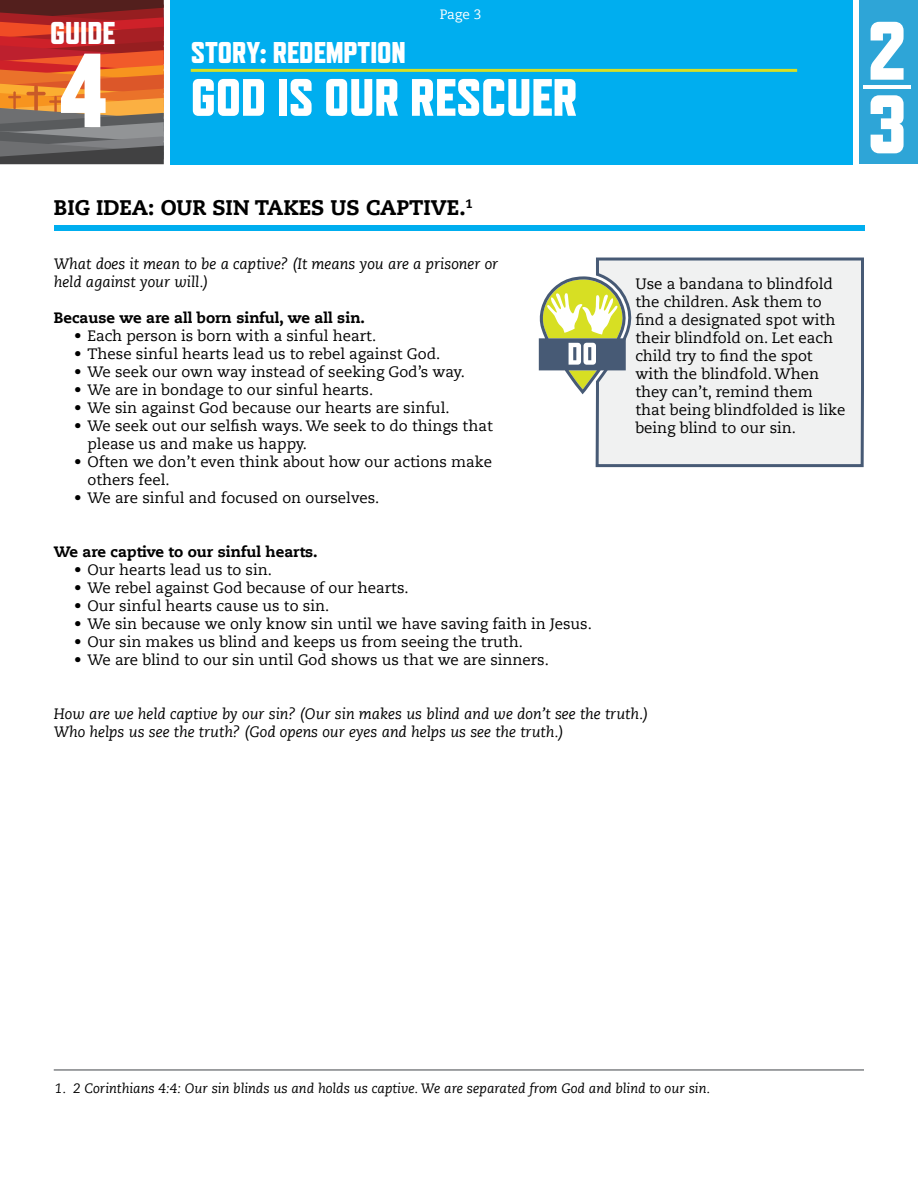
<style>
.page{position:relative;width:918px;height:1188px;background:#fff}
.page>*{position:absolute;margin:0;border:0;box-sizing:border-box;transform-origin:0 0}
.t1{font:800 105px "Refrigerator Deluxe";color:#fff}
.t2{font:800 82.5px/73.5px "Refrigerator Deluxe";color:#fff}
.t3{font:800 52.5px "Refrigerator Deluxe";color:#fff}
.t4{font:800 31.5px "Refrigerator Deluxe";color:#fff}
.t5{font:800 30px "Refrigerator Deluxe";color:#fff}
.t6{font:800 21px "Caecilia LT Std";color:#000}
.t7{font:15px/18px "Caecilia LT Std";color:#000}
.t8{font:italic 15px/18px "Caecilia LT Std";color:#000}
.t9{font:800 15px "Caecilia LT Std";color:#000}
.t10{font:italic 13.5px "Caecilia LT Std";color:#000}
.t11{font:13.5px "Caecilia LT Std";color:#fff}
</style>
<div class="page">
<svg style="left:0;top:0;width:164px;height:164px;background:#a8553b"></svg>
<div style="left:170px;top:0;width:682px;height:164px;background:#00aeef"></div>
<hr style="left:191px;top:69px;width:606px;height:3px;background:#d7df23">
<div style="left:859px;top:0;width:59px;height:164px;background:#2ea5d7"></div>
<hr style="left:863px;top:85px;width:48px;height:4px;background:#fff">
<div style="left:54px;top:225px;width:810px;height:6px;background:#00aeef"></div>
<hr style="left:54px;top:1069px;width:810px;height:2px;background:#808285">
<div style="left:595px;top:257px;width:269px;height:211px;background:#f0f1f1"></div>
<svg style="left:539px;top:276px;width:87px;height:118px"></svg>
<h3 class="t4" style="left:50px;top:14px;width:67px">GUIDE</h3>
<h1 class="t1" style="left:58px;top:28px;width:52px">4</h1>
<p class="t11" style="left:440px;top:6px;width:43px">Page 3</p>
<h3 class="t5" style="left:191px;top:35px;width:217px">STORY: REDEMPTION</h3>
<h3 class="t3" style="left:191px;top:66px;width:388px">GOD IS OUR RESCUER</h3>
<h3 class="t6" style="left:54px;top:195px;width:421px">BIG IDEA: OUR SIN TAKES US CAPTIVE.<sup>1</sup></h3>
<p class="t8" style="left:54px;top:255px;width:446px">What does it mean to be a captive? (It means you are a prisoner or held against your will.)</p>
<p class="t9" style="left:54px;top:308px;width:313px">Because we are all born sinful, we all sin.</p>
<p class="t7" style="left:74px;top:327px;width:304px">• Each person is born with a sinful heart.</p>
<p class="t7" style="left:74px;top:345px;width:368px">• These sinful hearts lead us to rebel against God.</p>
<p class="t7" style="left:74px;top:363px;width:392px">• We seek our own way instead of seeking God’s way.</p>
<p class="t7" style="left:74px;top:381px;width:301px">• We are in bondage to our sinful hearts.</p>
<p class="t7" style="left:74px;top:399px;width:377px">• We sin against God because our hearts are sinful.</p>
<p class="t7" style="left:88px;top:417px;width:407px;text-indent:-14px">• We seek out our selfish ways. We seek to do things that please us and make us happy.</p>
<p class="t7" style="left:88px;top:453px;width:406px;text-indent:-14px">• Often we don’t even think about how our actions make others feel.</p>
<p class="t7" style="left:74px;top:489px;width:307px">• We are sinful and focused on ourselves.</p>
<p class="t9" style="left:54px;top:542px;width:265px">We are captive to our sinful hearts.</p>
<p class="t7" style="left:74px;top:561px;width:199px">• Our hearts lead us to sin.</p>
<p class="t7" style="left:74px;top:579px;width:336px">• We rebel against God because of our hearts.</p>
<p class="t7" style="left:74px;top:597px;width:257px">• Our sinful hearts cause us to sin.</p>
<p class="t7" style="left:74px;top:615px;width:519px">• We sin because we only know sin until we have saving faith in Jesus.</p>
<p class="t7" style="left:74px;top:633px;width:450px">• Our sin makes us blind and keeps us from seeing the truth.</p>
<p class="t7" style="left:74px;top:651px;width:476px">• We are blind to our sin until God shows us that we are sinners.</p>
<p class="t7" style="left:635px;top:275px;width:212px">Use a bandana to blindfold the children. Ask them to find a designated spot with their blindfold on. Let each child try to find the spot with the blindfold. When they can’t, remind them that being blindfolded is like being blind to our sin.</p>
<p class="t8" style="left:54px;top:705px;width:596px">How are we held captive by our sin? (Our sin makes us blind and we don’t see the truth.)<br>Who helps us see the truth? (God opens our eyes and helps us see the truth.)</p>
<h2 class="t2" style="left:867px;top:13px;width:41px">2<br>3</h2>
<p class="t10" style="left:55px;top:1080px;width:657px">1. 2 Corinthians 4:4: Our sin blinds us and holds us captive. We are separated from God and blind to our sin.</p>
</div>
